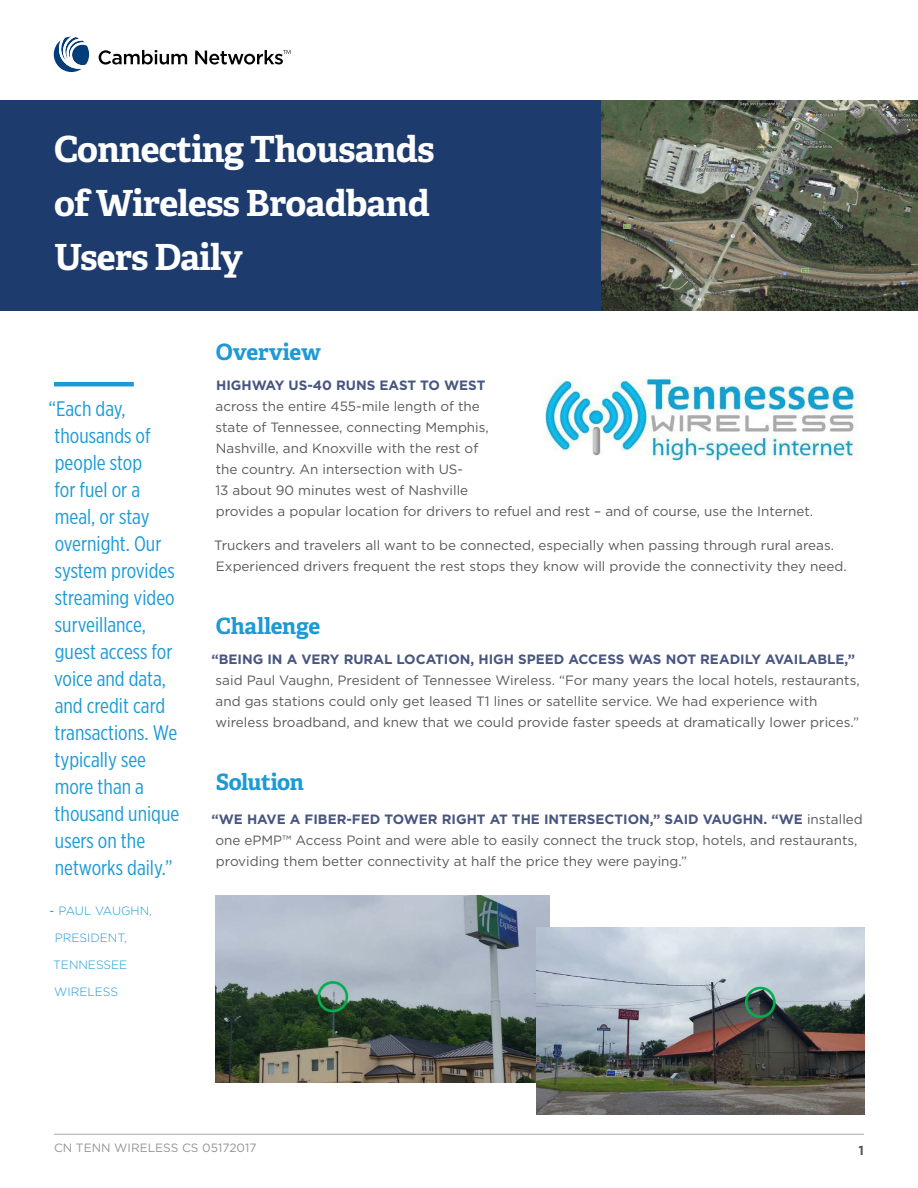
<style>
.page{position:relative;width:918px;height:1188px;background:#fff}
.page>*{position:absolute;margin:0;border:0;box-sizing:border-box;transform-origin:0 0}
.t1{font:700 36px/54px "Adelle";letter-spacing:-.02em;color:#fff}
.t2{font:700 22.5px "Adelle";letter-spacing:-.015em;color:#1c9ad6}
.t3{font:21px/27px "Gotham X Narrow";color:#1c9ad6}
.t4{font:13.5px/21px "Gotham";color:#58595b}
.t5{font:700 13.5px "Gotham";color:#475580}
.t6{font:13.05px "Gotham";color:#58595b}
.t7{font:700 13.05px "Gotham";color:#58595b}
.t8{font:300 12px "Gotham";color:#1c9ad6}
.t9{font:12px "Gotham";color:#939598}
.s1{font-weight:400}
.s2{font-weight:700;color:#475580}
</style>
<div class="page">
<hr style="left:54px;top:1134px;width:810px;height:1px;background:#a7a9ac">
<hr style="left:54px;top:382px;width:80px;height:4px;background:#1c9ad6">
<div style="left:0;top:100px;width:918px;height:210px;background:#1d3c6d"></div>
<svg style="left:99px;top:50px;width:88px;height:15px"></svg>
<svg style="left:195px;top:50px;width:95px;height:15px"></svg>
<svg style="left:54px;top:37px;width:35px;height:35px"></svg>
<img style="left:602px;top:100px;width:316px;height:210px">
<img style="left:544px;top:376px;width:314px;height:85px">
<img style="left:215px;top:896px;width:335px;height:187px">
<img style="left:536px;top:927px;width:329px;height:188px">
<h1 class="t1" style="left:54px;top:122px;width:382px">Connecting Thousands of Wireless Broadband<br>Users Daily</h1>
<p class="t3" style="left:48px;top:394px;width:132px">“Each day, thousands of people stop<br>for fuel or a meal, or stay overnight. Our system provides streaming video surveillance, guest access for voice and data, and credit card transactions. We typically see more than a thousand unique users on the networks daily.”</p>
<p class="t8" style="left:50px;top:903px;width:104px"><span class="s1">-</span> PAUL VAUGHN,</p>
<p class="t8" style="left:55px;top:930px;width:73px">PRESIDENT,</p>
<p class="t8" style="left:53px;top:957px;width:76px">TENNESSEE</p>
<p class="t8" style="left:54px;top:984px;width:65px">WIRELESS</p>
<h2 class="t2" style="left:216px;top:338px;width:106px">Overview</h2>
<p class="t5" style="left:216px;top:376px;width:271px">HIGHWAY US-40 RUNS EAST TO WEST</p>
<p class="t4" style="left:215px;top:395px;width:599px">across the entire 455-mile length of the<br>state of Tennessee, connecting Memphis,<br>Nashville, and Knoxville with the rest of<br>the country. An intersection with US-<br>13 about 90 minutes west of Nashville<br>provides a popular location for drivers to refuel and rest – and of course, use the Internet.</p>
<p class="t4" style="left:214px;top:534px;width:634px">Truckers and travelers all want to be connected, especially when passing through rural areas.<br>Experienced drivers frequent the rest stops they know will provide the connectivity they need.</p>
<h2 class="t2" style="left:216px;top:612px;width:106px">Challenge</h2>
<p class="t5" style="left:212px;top:650px;width:645px">“BEING IN A VERY RURAL LOCATION, H IGH SPEED ACCESS WAS NOT READILY AVAILABLE,”</p>
<p class="t4" style="left:216px;top:669px;width:646px">said Paul Vaughn, President of Tennessee Wireless. “For many years the local hotels, restaurants, and gas stations could only get leased T1 lines or satellite service. We had experience with wireless broadband, and knew that we could provide faster speeds at dramatically lower prices.”</p>
<h2 class="t2" style="left:216px;top:768px;width:90px">Solution</h2>
<p class="t4" style="left:212px;top:808px;width:653px"><span class="s2">“WE HAVE A FIBER-FED TOWER RIGHT AT TH E INTERSECTION,” SAID VAUGH N. “WE</span> installed one ePMP™ Access Point and were able to easily connect the truck stop, hotels, and restaurants, providing them better connectivity at half the price they were paying.”</p>
<p class="t9" style="left:54px;top:1140px;width:204px">CN TENN WIRELESS CS 05172017</p>
<p class="t6" style="left:54px;top:1142px;width:154px">Add Reference Number</p>
<p class="t7" style="left:858px;top:1142px;width:7px">1</p>
</div>
